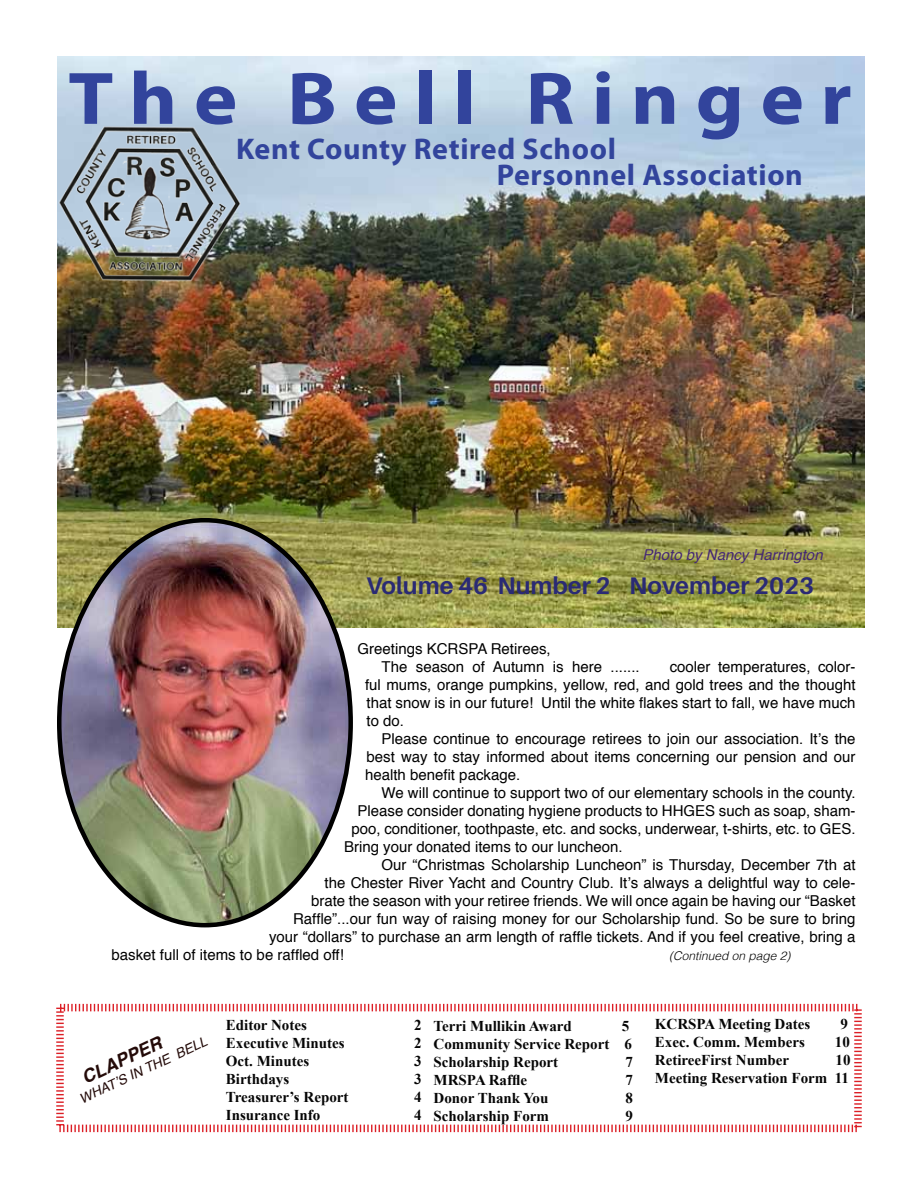
<style>
.page{position:relative;width:918px;height:1188px;background:#fff}
.page>*{position:absolute;margin:0;border:0;box-sizing:border-box;transform-origin:0 0}
.t1{font:700 75px "Myriad Pro";letter-spacing:.2em;color:#32449c;scale:1.1 1}
.t2{font:700 30px "Myriad Pro";letter-spacing:.02em;color:#32449c}
.t3{font:700 24px "Aileron";color:#2a2a74}
.t4{font:italic 700 18px "Helvetica";color:#240b09}
.t5{font:15px/18px "Helvetica";color:#000;text-align:justify}
.t6{font:700 15px/18px "Times New Roman";color:#060606}
.t7{font:italic 15px "Helvetica";color:#452874}
.t8{font:italic 13.5px "Helvetica";color:#240b09}
.t9{font:italic 300 12px "Helvetica";color:#000}
</style>
<div class="page">
<img style="left:58px;top:57px;width:807px;height:571px">
<img style="left:57px;top:122px;width:190px;height:166px">
<svg style="left:56px;top:1003px;width:806px;height:130px"></svg>
<img style="left:59px;top:520px;width:292px;height:405px">
<h1 class="t1" style="left:68px;top:50px;width:714px">The Bell Ringer</h1>
<h2 class="t2" style="left:236px;top:129px;width:381px">Kent County Retired School</h2>
<h2 class="t2" style="left:497px;top:155px;width:308px">Personnel Association</h2>
<p class="t7" style="left:643px;top:543px;width:182px">Photo by Nancy Harrington</p>
<h3 class="t3" style="left:366px;top:572px;width:450px">Volume 46 Number 2 November 2023</h3>
<p class="t5" style="left:382px;top:641px;width:260px;text-indent:-24px">Greetings KCRSPA Retirees,<br>The season of Autumn is here .......</p>
<p class="t5" style="left:365px;top:659px;width:492px;text-indent:305px">cooler temperatures, color&shy;ful mums, orange pumpkins, yellow, red, and gold trees and the thought that snow is in our future! Until the white flakes start to fall, we have much to do.</p>
<p class="t5" style="left:365px;top:731px;width:492px;text-indent:16px">Please continue to encourage retirees to join our association. It’s the best way to stay informed about items concerning our pension and our health benefit package.</p>
<p class="t5" style="left:382px;top:785px;width:475px">We will continue to support two of our elementary schools in the county.</p>
<p class="t5" style="left:358px;top:803px;width:499px">Please consider donating hygiene products to HHGES such as soap, sham-</p>
<p class="t5" style="left:352px;top:821px;width:505px">poo, conditioner, toothpaste, etc. and socks, underwear, t-shirts, etc. to GES.</p>
<p class="t5" style="left:344px;top:839px;width:280px">Bring your donated items to our luncheon.</p>
<p class="t5" style="left:382px;top:857px;width:475px">Our “Christmas Scholarship Luncheon” is Thursday, December 7th at</p>
<p class="t5" style="left:325px;top:875px;width:532px">the Chester River Yacht and Country Club. It’s always a delightful way to cele-</p>
<p class="t5" style="left:311px;top:893px;width:546px">brate the season with your retiree friends. We will once again be having our “Basket</p>
<p class="t5" style="left:293px;top:911px;width:564px">Raffle”...our fun way of raising money for our Scholarship fund. So be sure to bring</p>
<p class="t5" style="left:269px;top:929px;width:588px">your “dollars” to purchase an arm length of raffle tickets. And if you feel creative, bring a</p>
<p class="t5" style="left:112px;top:947px;width:234px">basket full of items to be raffled off!</p>
<p class="t9" style="left:669px;top:949px;width:123px">(Continued on page 2)</p>
<p class="t4" style="left:77px;top:1065px;width:88px;rotate:-25deg">CLAPPER</p>
<p class="t8" style="left:76px;top:1090px;width:141px;rotate:-25deg">WHAT’S IN THE BELL</p>
<p class="t6" style="left:226px;top:1015px;width:82px">Editor Notes</p>
<p class="t6" style="left:414px;top:1015px;width:9px">2</p>
<p class="t6" style="left:226px;top:1033px;width:120px">Executive Minutes</p>
<p class="t6" style="left:414px;top:1033px;width:9px">2</p>
<p class="t6" style="left:226px;top:1051px;width:85px">Oct. Minutes</p>
<p class="t6" style="left:414px;top:1051px;width:9px">3</p>
<p class="t6" style="left:226px;top:1069px;width:65px">Birthdays</p>
<p class="t6" style="left:414px;top:1069px;width:9px">3</p>
<p class="t6" style="left:226px;top:1087px;width:124px">Treasurer’s Report</p>
<p class="t6" style="left:414px;top:1087px;width:9px">4</p>
<p class="t6" style="left:226px;top:1105px;width:96px">Insurance Info</p>
<p class="t6" style="left:414px;top:1105px;width:9px">4</p>
<p class="t6" style="left:434px;top:1017px;width:140px">Terri Mullikin Award</p>
<p class="t6" style="left:434px;top:1017px;width:200px;text-indent:188px">5<br>Community Service Report 6<br>Scholarship Report</p>
<p class="t6" style="left:626px;top:1053px;width:9px">7</p>
<p class="t6" style="left:434px;top:1071px;width:95px">MRSPA Raffle</p>
<p class="t6" style="left:626px;top:1071px;width:9px">7</p>
<p class="t6" style="left:434px;top:1089px;width:116px">Donor Thank You</p>
<p class="t6" style="left:626px;top:1089px;width:9px">8</p>
<p class="t6" style="left:434px;top:1107px;width:117px">Scholarship Form</p>
<p class="t6" style="left:626px;top:1107px;width:9px">9</p>
<p class="t6" style="left:655px;top:1015px;width:157px">KCRSPA Meeting Dates</p>
<p class="t6" style="left:840px;top:1015px;width:9px">9</p>
<p class="t6" style="left:655px;top:1033px;width:151px">Exec. Comm. Members</p>
<p class="t6" style="left:835px;top:1033px;width:16px">10</p>
<p class="t6" style="left:655px;top:1051px;width:136px">RetireeFirst Number</p>
<p class="t6" style="left:655px;top:1051px;width:197px;text-align:right">10<br>Meeting Reservation Form 11</p>
</div>
